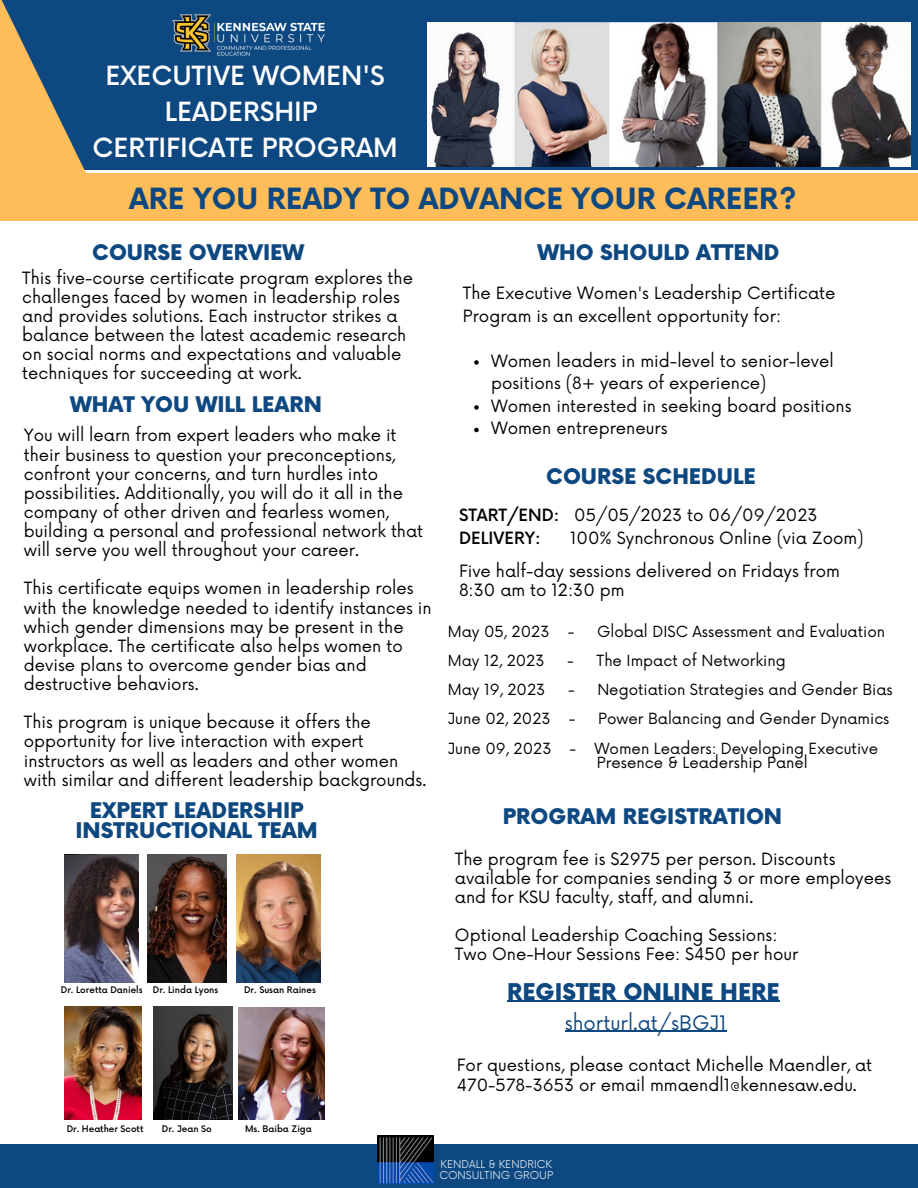
<style>
.page{position:relative;width:918px;height:1188px;background:#fff}
.page>*{position:absolute;margin:0;border:0;box-sizing:border-box;transform-origin:0 0}
.t1{font:700 28.5px "Now";color:#0e4881}
.t2{font:500 25.8px/36px "Now";color:#fff;text-align:center}
.t3{font:900 22.5px "Now";color:#0e4881}
.t4{font:900 21px/20.2px "Now";color:#0e4881;text-align:center}
.t5{font:19.5px "Now";color:#0e4881}
.t6{font:16.5px/19.2px "Now";color:#000}
.t7{font:15px/29.2px "Now";color:#000}
.t8{font:300 10.5px/10.5px "Now";color:#fff}
.t9{font:500 8.85px "Now";color:#000}
.s1{font-weight:500}
</style>
<div class="page">
<div style="left:0;top:1144px;width:918px;height:44px;background:#0e4881"></div>
<div style="left:0;top:0;width:918px;height:170px;background:#0e4881"></div>
<img style="left:428px;top:22px;width:482px;height:144px">
<img style="left:148px;top:854px;width:79px;height:128px">
<img style="left:237px;top:854px;width:83px;height:128px">
<img style="left:64px;top:1007px;width:78px;height:112px">
<img style="left:64px;top:854px;width:74px;height:128px">
<img style="left:377px;top:1135px;width:57px;height:49px">
<img style="left:172px;top:14px;width:153px;height:42px">
<img style="left:154px;top:1007px;width:79px;height:112px">
<img style="left:239px;top:1007px;width:85px;height:113px">
<div style="left:0;top:173px;width:918px;height:47px;background:#ffbd59"></div>
<svg style="left:0;top:0;width:86px;height:173px;fill:#ffbd59"></svg>
<svg style="left:474px;top:360px;width:5px;height:5px"></svg>
<svg style="left:474px;top:405px;width:5px;height:5px"></svg>
<svg style="left:474px;top:428px;width:5px;height:4px"></svg>
<hr style="left:507px;top:1001px;width:273px;height:1px;background:#0e4881">
<hr style="left:565px;top:1031px;width:162px;height:1px;background:#0e4881">
<h2 class="t2" style="left:92px;top:59px;width:307px">EXECUTIVE WOMEN'S<br>LEADERSHIP<br>CERTIFICATE PROGRAM</h2>
<h1 class="t1" style="left:129px;top:183px;width:669px">ARE YOU READY TO ADVANCE YOUR CAREER?</h1>
<p class="t4" style="left:92px;top:243px;width:213px">COURSE OVERVIEW</p>
<p class="t6" style="left:22px;top:269px;width:392px">This five-course certificate program explores the challenges faced by women in leadership roles and provides solutions. Each instructor strikes a balance between the latest academic research on social norms and expectations and valuable techniques for succeeding at work.</p>
<p class="t4" style="left:70px;top:396px;width:253px">WHAT YOU WILL LEARN</p>
<p class="t6" style="left:24px;top:427px;width:401px">You will learn from expert leaders who make it their business to question your preconceptions, confront your concerns, and turn hurdles into possibilities. Additionally, you will do it all in the company of other driven and fearless women, building a personal and professional network that will serve you well throughout your career.</p>
<p class="t6" style="left:24px;top:580px;width:409px">This certificate equips women in leadership roles with the knowledge needed to identify instances in which gender dimensions may be present in the workplace. The certificate also helps women to devise plans to overcome gender bias and destructive behaviors.</p>
<p class="t6" style="left:24px;top:714px;width:404px">This program is unique because it offers the opportunity for live interaction with expert instructors as well as leaders and other women with similar and different leadership backgrounds.</p>
<p class="t4" style="left:76px;top:802px;width:244px">EXPERT LEADERSHIP<br>INSTRUCTIONAL TEAM</p>
<p class="t9" style="left:61px;top:985px;width:159px">Dr. Loretta Daniels Dr. Linda Lyons</p>
<p class="t9" style="left:244px;top:985px;width:73px">Dr. Susan Raines</p>
<p class="t4" style="left:538px;top:243px;width:243px">WHO SHOULD ATTEND</p>
<p class="t6" style="left:463px;top:283px;width:374px;line-height:22.5px">The Executive Women's Leadership Certificate<br>Program is an excellent opportunity for:</p>
<p class="t6" style="left:491px;top:351px;width:362px;line-height:22.5px">Women leaders in mid-level to senior-level positions (8+ years of experience)<br>Women interested in seeking board positions Women entrepreneurs</p>
<p class="t4" style="left:546px;top:467px;width:211px">COURSE SCHEDULE</p>
<p class="t6" style="left:459px;top:505px;width:360px;line-height:22.5px"><span class="s1">START/END:</span> 05/05/2023 to 06/09/2023<br><span class="s1">DELIVERY:</span></p>
<p class="t6" style="left:570px;top:529px;width:295px">100% Synchronous Online (via Zoom)</p>
<p class="t6" style="left:459px;top:562px;width:383px">Five half-day sessions delivered on Fridays from<br>8:30 am to 12:30 pm</p>
<p class="t7" style="left:448px;top:617px;width:128px">May 05, 2023 -</p>
<p class="t7" style="left:597px;top:617px;width:290px">Global DISC Assessment and Evaluation</p>
<p class="t7" style="left:448px;top:647px;width:98px">May 12, 2023</p>
<p class="t7" style="left:567px;top:647px;width:220px">- The Impact of Networking</p>
<p class="t7" style="left:448px;top:676px;width:99px">May 19, 2023</p>
<p class="t7" style="left:448px;top:676px;width:446px;text-indent:120px">- Negotiation Strategies and Gender Bias<br>June 02, 2023 -</p>
<p class="t7" style="left:448px;top:705px;width:443px;text-indent:150px">Power Balancing and Gender Dynamics<br>June 09, 2023 - Women Leaders: Developing Executive</p>
<p class="t7" style="left:597px;top:749px;width:212px">Presence &amp; Leadership Panel</p>
<p class="t4" style="left:503px;top:808px;width:281px">PROGRAM REGISTRATION</p>
<p class="t6" style="left:455px;top:850px;width:438px">The program fee is $2975 per person. Discounts available for companies sending 3 or more employees and for KSU faculty, staff, and alumni.</p>
<p class="t6" style="left:455px;top:927px;width:345px">Optional Leadership Coaching Sessions:<br>Two One-Hour Sessions Fee: $450 per hour</p>
<h3 class="t3" style="left:507px;top:979px;width:274px">REGISTER ONLINE HERE</h3>
<p class="t5" style="left:565px;top:1012px;width:163px">shorturl.at/sBGJ1</p>
<p class="t6" style="left:457px;top:1057px;width:417px">For questions, please contact Michelle Maendler, at<br>470-578-3653 or email mmaendl1@kennesaw.edu.</p>
<p class="t9" style="left:67px;top:1124px;width:78px">Dr. Heather Scott</p>
<p class="t9" style="left:162px;top:1124px;width:51px">Dr. Jean So</p>
<p class="t9" style="left:245px;top:1124px;width:68px">Ms. Baiba Ziga</p>
<p class="t8" style="left:439px;top:1160px;width:115px">KENDALL &amp; KENDRICK<br>CONSULTING GROUP</p>
</div>
